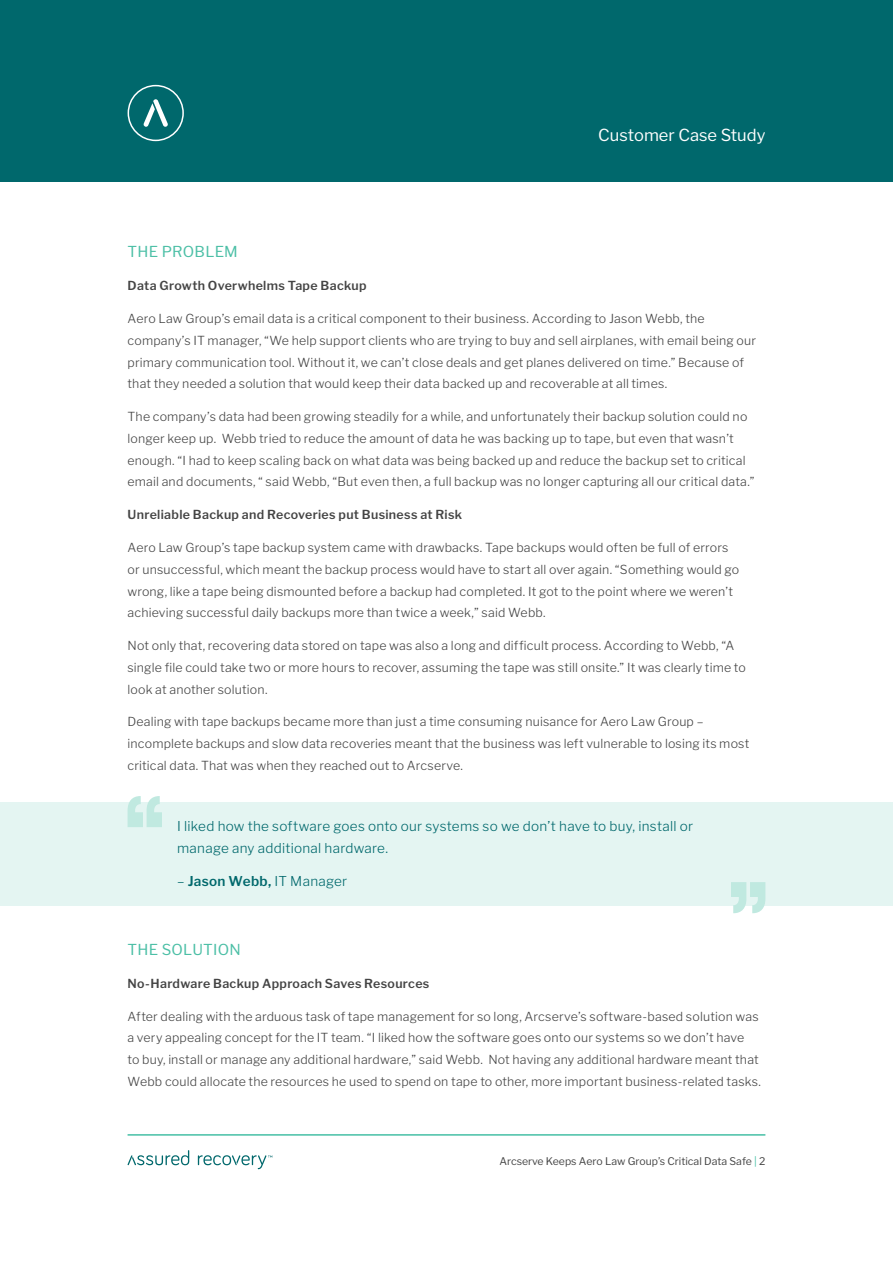
<style>
.page{position:relative;width:893px;height:1263px;background:#fff}
.page>*{position:absolute;margin:0;border:0;box-sizing:border-box;transform-origin:0 0}
.t1{font:16.5px "Libre Franklin";color:#fff}
.t2{font:15px "Libre Franklin";letter-spacing:.015em;color:#4cbfa6}
.t3{font:300 13.5px/22.5px "Libre Franklin";letter-spacing:.02em;color:#00686c}
.t4{font:300 12.3px/21.8px "Libre Franklin";letter-spacing:.015em;color:#444}
.t5{font:600 12.3px "Libre Franklin";letter-spacing:.025em;color:#444}
.t6{font:10.5px "Libre Franklin";color:#444}
.s1{font-weight:600}
.s2{color:#46bfa5}
</style>
<div class="page">
<div style="left:0;top:0;width:893px;height:182px;background:#00686c"></div>
<hr style="left:128px;top:1134px;width:637px;height:2px;background:#46bfa5">
<svg style="left:128px;top:1150px;width:61px;height:15px"></svg>
<svg style="left:198px;top:1155px;width:74px;height:14px"></svg>
<svg style="left:144px;top:99px;width:24px;height:28px"></svg>
<div style="left:128px;top:85px;width:56px;height:56px;border:2px solid #fff;border-radius:50%"></div>
<div style="left:0;top:802px;width:893px;height:103px;background:#e4f5f2"></div>
<svg style="left:128px;top:796px;width:34px;height:31px"></svg>
<svg style="left:731px;top:882px;width:34px;height:31px"></svg>
<h1 class="t1" style="left:598px;top:125px;width:169px">Customer Case Study</h1>
<p class="t2" style="left:128px;top:243px;width:112px">THE PROBLEM</p>
<p class="t5" style="left:128px;top:278px;width:241px">Data Growth Overwhelms Tape Backup</p>
<p class="t4" style="left:128px;top:308px;width:630px">Aero Law Group’s email data is a critical component to their business. According to Jason Webb, the company’s IT manager, “We help support clients who are trying to buy and sell airplanes, with email being our primary communication tool. Without it, we can’t close deals and get planes delivered on time.” Because of that they needed a solution that would keep their data backed up and recoverable at all times.</p>
<p class="t4" style="left:128px;top:406px;width:629px">The company’s data had been growing steadily for a while, and unfortunately their backup solution could no longer keep up. Webb tried to reduce the amount of data he was backing up to tape, but even that wasn’t enough. “I had to keep scaling back on what data was being backed up and reduce the backup set to critical email and documents, “ said Webb, “But even then, a full backup was no longer capturing all our critical data.”</p>
<p class="t5" style="left:128px;top:507px;width:336px">Unreliable Backup and Recoveries put Business at Risk</p>
<p class="t4" style="left:128px;top:537px;width:613px">Aero Law Group’s tape backup system came with drawbacks. Tape backups would often be full of errors or unsuccessful, which meant the backup process would have to start all over again. “Something would go wrong, like a tape being dismounted before a backup had completed. It got to the point where we weren’t achieving successful daily backups more than twice a week,” said Webb.</p>
<p class="t4" style="left:128px;top:635px;width:620px">Not only that, recovering data stored on tape was also a long and difficult process. According to Webb, “A single file could take two or more hours to recover, assuming the tape was still onsite.” It was clearly time to look at another solution.</p>
<p class="t4" style="left:128px;top:711px;width:623px">Dealing with tape backups became more than just a time consuming nuisance for Aero Law Group – incomplete backups and slow data recoveries meant that the business was left vulnerable to losing its most critical data. That was when they reached out to Arcserve.</p>
<p class="t3" style="left:177px;top:814px;width:518px">I liked how the software goes onto our systems so we don’t have to buy, install or manage any additional hardware.</p>
<p class="t3" style="left:177px;top:870px;width:172px">– <span class="s1">Jason Webb,</span> IT Manager</p>
<p class="t2" style="left:128px;top:940px;width:115px">THE SOLUTION</p>
<p class="t5" style="left:128px;top:976px;width:303px">No-Hardware Backup Approach Saves Resources</p>
<p class="t4" style="left:128px;top:1005px;width:635px">After dealing with the arduous task of tape management for so long, Arcserve’s software-based solution was a very appealing concept for the IT team. “I liked how the software goes onto our systems so we don’t have<br>to buy, install or manage any additional hardware,” said Webb. Not having any additional hardware meant that Webb could allocate the resources he used to spend on tape to other, more important business-related tasks.</p>
<p class="t6" style="left:499px;top:1155px;width:267px">Arcserve Keeps Aero Law Group’s Critical Data Safe <span class="s2">|</span> 2</p>
</div>
